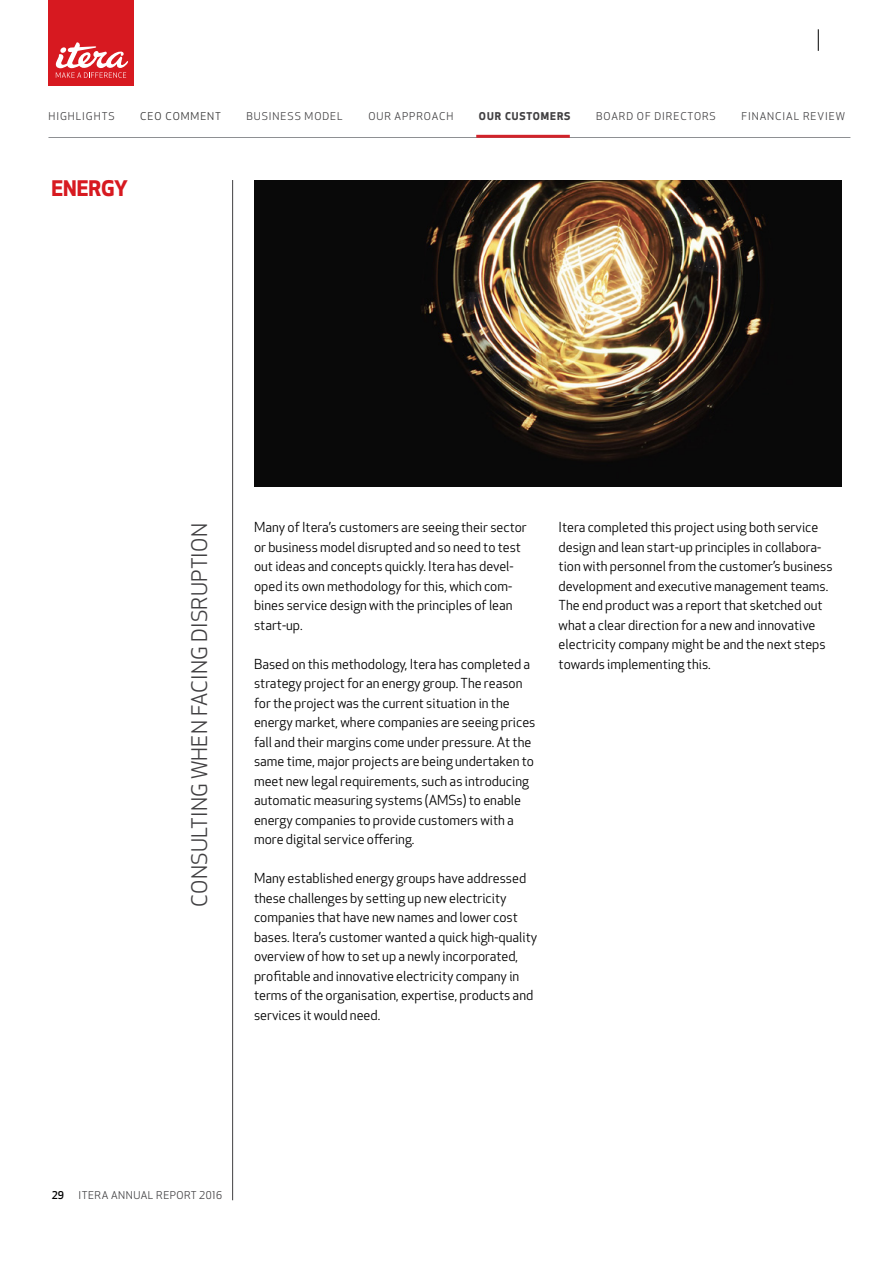
<style>
.page{position:relative;width:893px;height:1263px;background:#fff}
.page>*{position:absolute;margin:0;border:0;box-sizing:border-box;transform-origin:0 0}
._1_tittel_black{font:21px "Apex New";letter-spacing:.01em;color:#414042}
._1_tittel{font:700 21px "Apex New";color:#d71920}
._3_brød{font:13.5px/19.5px "Apex New";color:#000}
.meny{font:10.5px "Apex New";letter-spacing:.09em;color:#414042}
.meny-2{font:10.5px "Apex New";letter-spacing:.05em;color:#414042}
.meny-3{font:700 10.5px "Apex New";letter-spacing:.09em;color:#414042}
.meny-4{font:10.5px "Apex New";letter-spacing:.09em;color:#333}
.t1{font:500 10.5px "Apex New";color:#000}
</style>
<div class="page">
<div style="left:48px;top:0;width:86px;height:85px;background:#d71920"></div>
<svg style="left:55px;top:42px;width:73px;height:36px"></svg>
<hr style="left:48px;top:137px;width:802px;height:1px;background:#808285">
<hr style="left:232px;top:180px;width:1px;height:1020px;background:#414042">
<svg style="left:818px;top:29px;width:1px;height:22px"></svg>
<img style="left:254px;top:180px;width:588px;height:306px">
<hr style="left:476px;top:135px;width:94px;height:3px;background:#d2232a">
<p class="meny" style="left:48px;top:109px;width:68px">HIGHLIGHTS</p>
<p class="meny-4" style="left:140px;top:109px;width:82px">CEO COMMENT</p>
<p class="meny" style="left:246px;top:109px;width:98px">BUSINESS MODEL</p>
<p class="meny" style="left:368px;top:109px;width:87px">OUR APPROACH</p>
<p class="meny-3" style="left:479px;top:108px;width:93px">OUR CUSTOMERS</p>
<p class="meny" style="left:596px;top:109px;width:121px">BOARD OF DIRECTORS</p>
<p class="meny" style="left:741px;top:109px;width:105px">FINANCIAL REVIEW</p>
<p class="_1_tittel" style="left:51px;top:173px;width:78px">ENERGY</p>
<p class="_1_tittel_black" style="left:186px;top:907px;width:385px;rotate:-90deg">CONSULTING WHEN FACING DISRUPTION</p>
<p class="_3_brød" style="left:254px;top:517px;width:274px">Many of Itera’s customers are seeing their sector or business model disrupted and so need to test out ideas and concepts quickly. Itera has devel&shy;oped its own methodology for this, which com&shy;bines service design with the principles of lean start-up.</p>
<p class="_3_brød" style="left:254px;top:654px;width:283px">Based on this methodology, Itera has completed a strategy project for an energy group. The reason for the project was the current situation in the energy market, where companies are seeing prices fall and their margins come under pressure. At the same time, major projects are being undertaken to meet new legal requirements, such as introducing automatic measuring systems (AMSs) to enable energy companies to provide customers with a more digital service offering.</p>
<p class="_3_brød" style="left:254px;top:868px;width:285px">Many established energy groups have addressed these challenges by setting up new electricity companies that have new names and lower cost bases. Itera’s customer wanted a quick high-quality overview of how to set up a newly incorporated, profitable and innovative electricity company in terms of the organisation, expertise, products and services it would need.</p>
<p class="_3_brød" style="left:559px;top:517px;width:275px">Itera completed this project using both service design and lean start-up principles in collabora&shy;tion with personnel from the customer’s business development and executive management teams.<br>The end product was a report that sketched out what a clear direction for a new and innovative electricity company might be and the next steps towards implementing this.</p>
<p class="t1" style="left:52px;top:1188px;width:14px">29</p>
<p class="meny-2" style="left:78px;top:1188px;width:145px">ITERA ANNUAL REPORT 2016</p>
</div>
